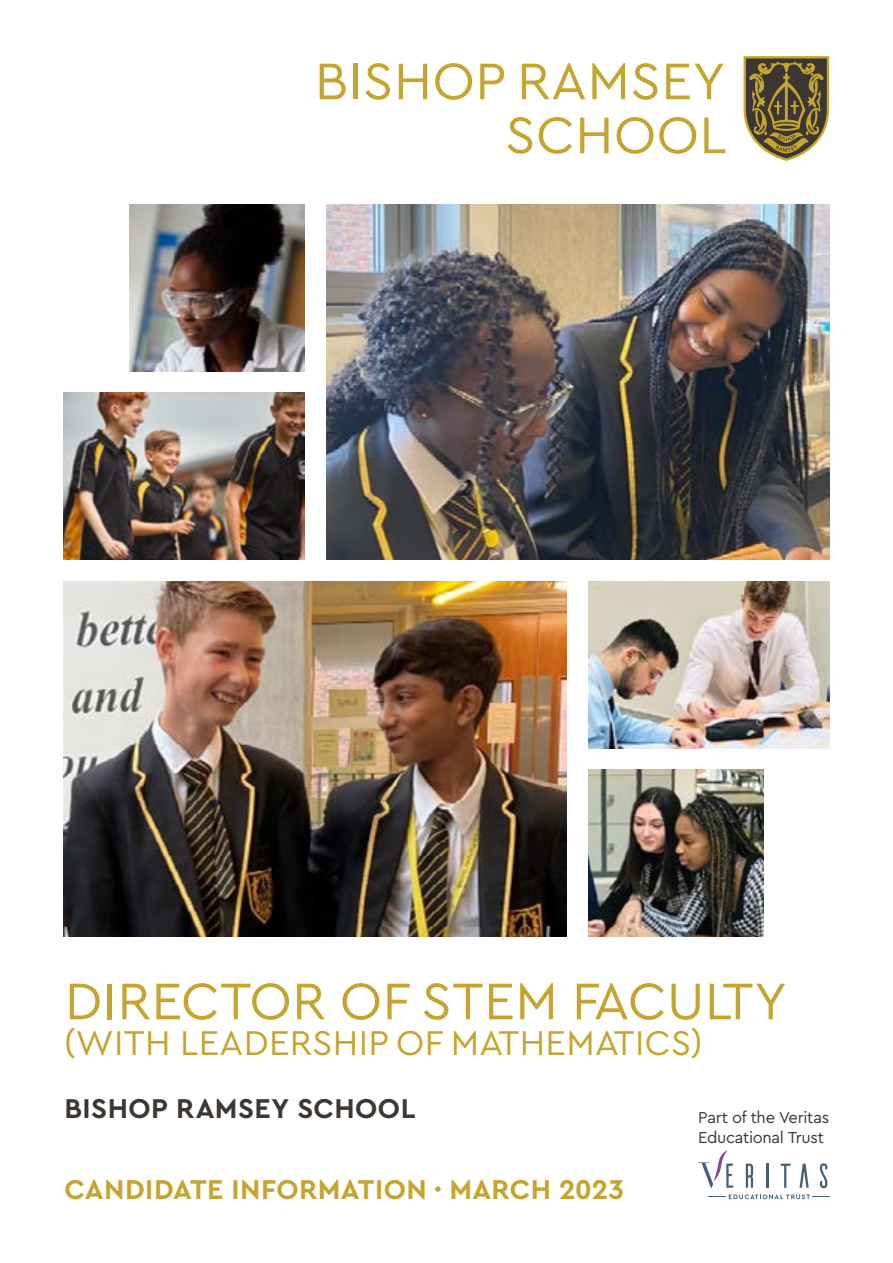
<style>
.page{position:relative;width:893px;height:1263px;background:#fff}
.page>*{position:absolute;margin:0;border:0;box-sizing:border-box;transform-origin:0 0}
.t1{font:53.85px/53.8px "Cera Pro";letter-spacing:.01em;color:#c5a52f;text-align:right}
.t2{font:36px "Cera Pro";letter-spacing:.01em;color:#c5a52f}
.t3{font:700 28.5px "Cera Pro";letter-spacing:.015em;color:#c5a52f}
.t4{font:700 28.5px "Cera Pro";letter-spacing:.02em;color:#3c3732}
.t5{font:16.5px/19.8px "Cera Pro";letter-spacing:-.02em;color:#3c3732}
</style>
<div class="page">
<img style="left:129px;top:204px;width:176px;height:167px">
<img style="left:588px;top:770px;width:176px;height:167px">
<img style="left:64px;top:393px;width:241px;height:167px">
<img style="left:588px;top:581px;width:241px;height:167px">
<img style="left:326px;top:204px;width:503px;height:356px">
<img style="left:64px;top:581px;width:503px;height:356px">
<svg style="left:744px;top:56px;width:85px;height:105px;background:#81744a"></svg>
<hr style="left:767px;top:1163px;width:2px;height:25px;background:#446075">
<svg style="left:799px;top:1163px;width:10px;height:25px"></svg>
<svg style="left:781px;top:1163px;width:10px;height:25px"></svg>
<svg style="left:746px;top:1163px;width:7px;height:25px"></svg>
<svg style="left:820px;top:1163px;width:7px;height:25px"></svg>
<svg style="left:708px;top:1194px;width:121px;height:5px"></svg>
<svg style="left:698px;top:1150px;width:36px;height:38px"></svg>
<p class="t1" style="left:315px;top:52px;width:413px">BISHOP RAMSEY<br>SCHOOL</p>
<p class="t1" style="left:65px;top:972px;width:724px">DIRECTOR OF STEM FACULTY</p>
<p class="t2" style="left:64px;top:1019px;width:640px">(WITH LEADERSHIP OF MATHEMATICS)</p>
<p class="t4" style="left:64px;top:1090px;width:353px">BISHOP RAMSEY SCHOOL</p>
<p class="t3" style="left:64px;top:1171px;width:562px">CANDIDATE INFORMATION · MARCH 2023</p>
<p class="t5" style="left:698px;top:1107px;width:132px">Part of the Veritas<br>Educational Trust</p>
</div>
